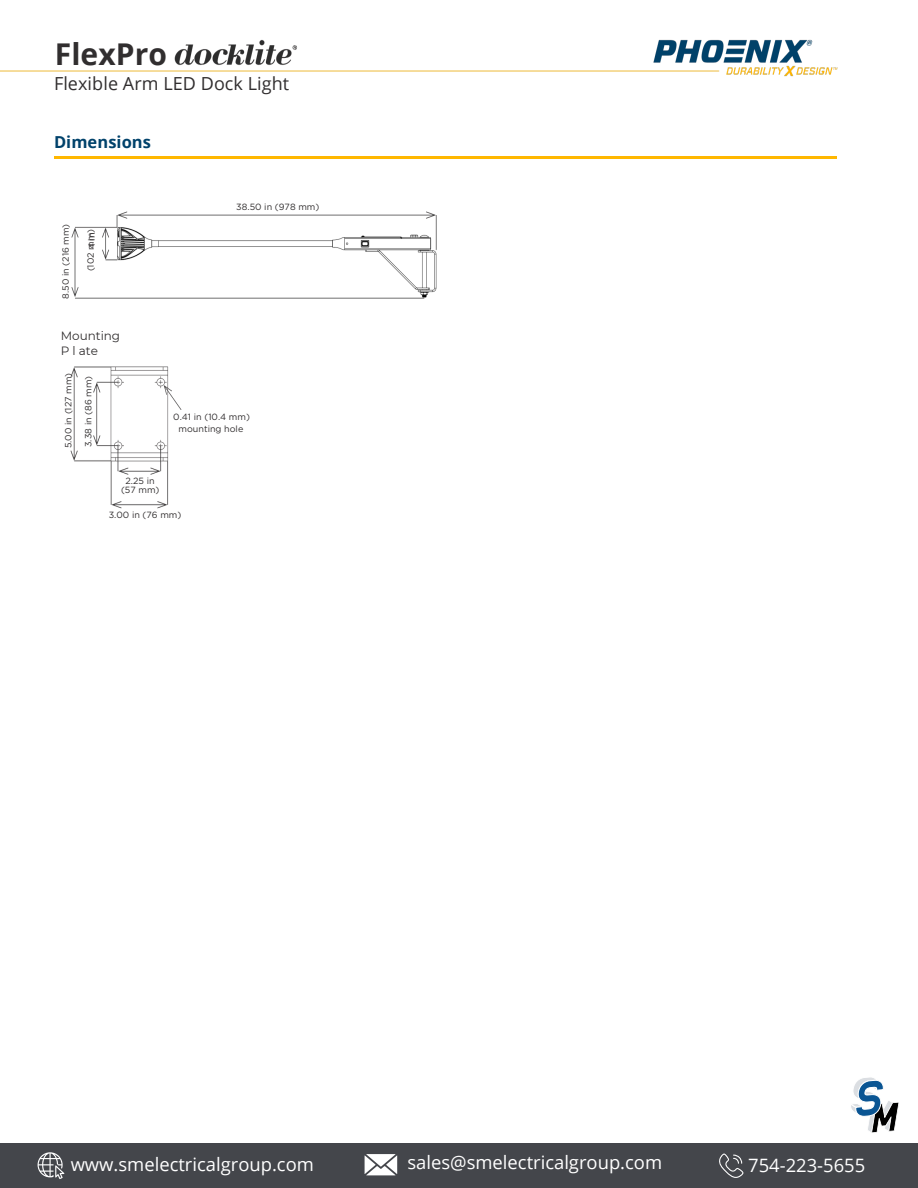
<style>
.page{position:relative;width:918px;height:1188px;background:#fff}
.page>*{position:absolute;margin:0;border:0;box-sizing:border-box;transform-origin:0 0}
.t1{font:700 30px "Open Sans";letter-spacing:.005em;color:#312e2f}
.t2{font:18.45px "Open Sans";color:#fff}
.t3{font:18px "Open Sans";letter-spacing:.005em;color:#312e2f}
.t4{font:700 16.5px "Open Sans";letter-spacing:.005em;color:#00426b}
.t5{font:12px/14.7px "Montserrat";letter-spacing:-.005em;color:#312e2f}
.t6{font:9px "Gotham";color:#312e2f}
</style>
<div class="page">
<img style="left:70px;top:366px;width:112px;height:143px">
<img style="left:71px;top:211px;width:366px;height:88px">
<hr style="left:54px;top:156px;width:783px;height:2px;background:#ffb700">
<img style="left:0;top:39px;width:838px;height:38px">
<div style="left:0;top:1143px;width:918px;height:45px;background:#44464b"></div>
<svg style="left:38px;top:1152px;width:26px;height:27px"></svg>
<svg style="left:365px;top:1154px;width:32px;height:21px"></svg>
<svg style="left:719px;top:1154px;width:25px;height:24px"></svg>
<svg style="left:851px;top:1077px;width:48px;height:56px"></svg>
<p class="t1" style="left:55px;top:33px;width:114px">FlexPro</p>
<h3 class="t3" style="left:54px;top:71px;width:237px">Flexible Arm LED Dock Light</h3>
<p class="t4" style="left:54px;top:130px;width:99px">Dimensions</p>
<p class="t6" style="left:60px;top:299px;width:77px;rotate:-90deg">8.50 in (216 mm)</p>
<p class="t6" style="left:85px;top:271px;width:44px;rotate:-90deg">(102 mm)</p>
<p class="t6" style="left:86px;top:249px;width:18px;rotate:-90deg">4 in</p>
<p class="t5" style="left:61px;top:328px;width:61px">Mounting<br>P l ate</p>
<p class="t6" style="left:63px;top:448px;width:77px;rotate:-90deg">5.00 in (127 mm)</p>
<p class="t6" style="left:83px;top:447px;width:73px;rotate:-90deg">3.38 in (86 mm)</p>
<p class="t6" style="left:236px;top:202px;width:85px">38.50 in (978 mm)</p>
<p class="t6" style="left:173px;top:411px;width:78px">0.41 in (10.4 mm)</p>
<p class="t6" style="left:179px;top:423px;width:66px">mounting hole</p>
<h4 class="t6" style="left:126px;top:475px;width:31px">2.25 in</h4>
<p class="t6" style="left:121px;top:485px;width:40px">(57 mm)</p>
<p class="t6" style="left:109px;top:509px;width:74px">3.00 in (76 mm)</p>
<p class="t2" style="left:71px;top:1151px;width:245px">www.smelectricalgroup.com</p>
<p class="t2" style="left:407px;top:1150px;width:256px">sales@smelectricalgroup.com</p>
<h2 class="t2" style="left:748px;top:1153px;width:119px">754-223-5655</h2>
</div>
